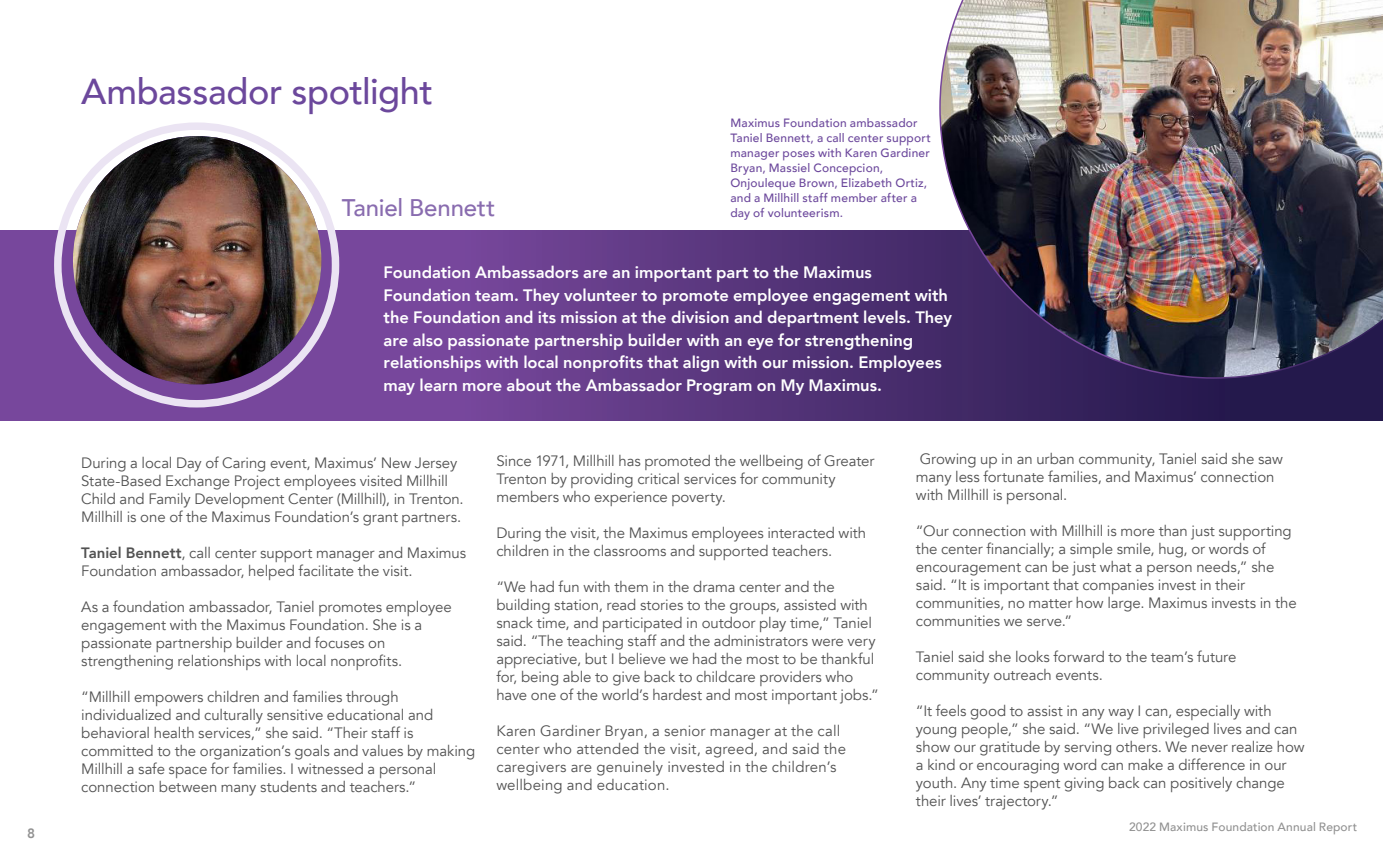
<style>
.page{position:relative;width:1383px;height:864px;background:#fff}
.page>*{position:absolute;margin:0;border:0;box-sizing:border-box;transform-origin:0 0}
.t1{font:500 36px "Avenir";letter-spacing:-.01em;color:#6c489c}
.t2{font:500 24px "Avenir";letter-spacing:-.005em;color:#896caf}
.t3{font:800 16.5px/22.5px "Avenir";color:#fff}
.t4{font:15px/18px "Avenir";letter-spacing:-.005em;color:#525252}
.t5{font:15px/18px "Avenir";letter-spacing:.015em;color:#525252}
.t6{font:800 13.5px "Avenir";color:#919191}
.t7{font:500 12px/15px "Avenir";letter-spacing:.015em;color:#6c489c}
.t8{font:500 12px "Avenir";letter-spacing:.01em;color:#919191}
.s1{font-weight:800}
</style>
<div class="page">
<svg style="left:0;top:231px;width:1382px;height:190px;background:#613c86"></svg>
<img style="left:939px;top:0;width:443px;height:379px">
<img style="left:73px;top:136px;width:248px;height:248px;border-radius:124px">
<div style="left:54px;top:122px;width:285px;height:286px;border:8px solid #ebe4f3;border-radius:50%"></div>
<p class="t6" style="left:27px;top:822px;width:9px">8</p>
<h2 class="t1" style="left:81px;top:60px;width:353px">Ambassador spotlight</h2>
<p class="t2" style="left:342px;top:187px;width:155px">Taniel Bennett</p>
<p class="t7" style="left:730px;top:115px;width:202px">Maximus Foundation ambassador<br>Taniel Bennett, a call center support manager poses with Karen Gardiner<br>Bryan, Massiel Concepcion,<br>Onjouleque Brown, Elizabeth Ortiz, and a Millhill staff member after a day of volunteerism.</p>
<p class="t3" style="left:383px;top:261px;width:570px">Foundation Ambassadors are an important part to the Maximus Foundation team. They volunteer to promote employee engagement with the Foundation and its mission at the division and department levels. They are also passionate partnership builder with an eye for strengthening relationships with local nonprofits that align with our mission. Employees may learn more about the Ambassador Program on My Maximus.</p>
<p class="t4" style="left:81px;top:454px;width:384px">During a local Day of Caring event, Maximus’ New Jersey State-Based Exchange Project employees visited Millhill Child and Family Development Center (Millhill), in Trenton.<br>Millhill is one of the Maximus Foundation’s grant partners.</p>
<p class="t4" style="left:81px;top:544px;width:386px"><span class="s1">Taniel Bennett</span>, call center support manager and Maximus<br>Foundation ambassador, helped facilitate the visit.</p>
<p class="t4" style="left:81px;top:598px;width:372px">As a foundation ambassador, Taniel promotes employee engagement with the Maximus Foundation. She is a passionate partnership builder and focuses on strengthening relationships with local nonprofits.</p>
<p class="t4" style="left:81px;top:688px;width:395px">“Millhill empowers children and families through individualized and culturally sensitive educational and behavioral health services,” she said. “Their staff is committed to the organization’s goals and values by making Millhill a safe space for families. I witnessed a personal connection between many students and teachers.”</p>
<p class="t4" style="left:496px;top:452px;width:379px">Since 1971, Millhill has promoted the wellbeing of Greater<br>Trenton by providing critical services for community members who experience poverty.</p>
<p class="t4" style="left:496px;top:524px;width:371px">During the visit, the Maximus employees interacted with children in the classrooms and supported teachers.</p>
<p class="t4" style="left:496px;top:578px;width:384px">“We had fun with them in the drama center and the building station, read stories to the groups, assisted with snack time, and participated in outdoor play time,” Taniel said. “The teaching staff and the administrators were very appreciative, but I believe we had the most to be thankful for, being able to give back to childcare providers who have one of the world’s hardest and most important jobs.”</p>
<p class="t5" style="left:496px;top:722px;width:351px">Karen Gardiner Bryan, a senior manager at the call center who attended the visit, agreed, and said the caregivers are genuinely invested in the children’s wellbeing and education.</p>
<p class="t4" style="left:916px;top:450px;width:368px">Growing up in an urban community, Taniel said she saw many less fortunate families, and Maximus’ connection with Millhill is personal.</p>
<p class="t4" style="left:916px;top:522px;width:382px">“Our connection with Millhill is more than just supporting the center financially; a simple smile, hug, or words of encouragement can be just what a person needs,” she said. “It is important that companies invest in their communities, no matter how large. Maximus invests in the communities we serve.”</p>
<p class="t4" style="left:916px;top:648px;width:322px">Taniel said she looks forward to the team’s future community outreach events.</p>
<p class="t4" style="left:916px;top:702px;width:390px">“It feels good to assist in any way I can, especially with young people,” she said. “We live privileged lives and can show our gratitude by serving others. We never realize how a kind or encouraging word can make a difference in our youth. Any time spent giving back can positively change their lives’ trajectory.”</p>
<p class="t8" style="left:1129px;top:816px;width:230px">2022 Maximus Foundation Annual Report</p>
</div>
